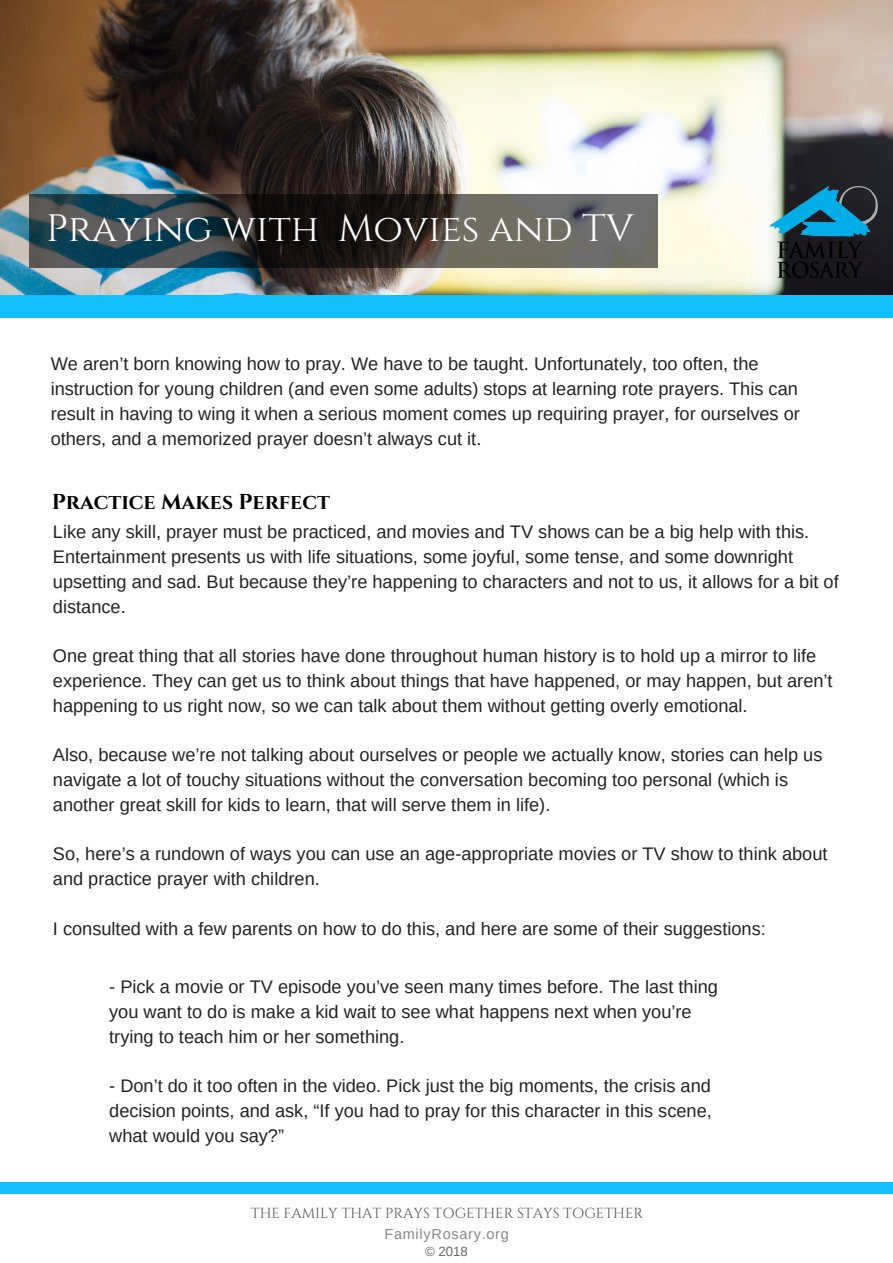
<style>
.page{position:relative;width:893px;height:1263px;background:#fff}
.page>*{position:absolute;margin:0;border:0;box-sizing:border-box;transform-origin:0 0}
.t1{font:38.1px "Cinzel";color:#fff}
.t2{font:700 21.45px "Cinzel";color:#000}
.t3{font:18.15px/24.8px "Arimo";color:#222}
.t4{font:14.55px "Cinzel";color:#5b5657}
.t5{font:14.55px "Arimo";letter-spacing:.05em;color:#878787}
.t6{font:13.2px "Arimo";color:#666}
</style>
<div class="page">
<img style="left:0;top:0;width:893px;height:295px">
<div style="left:0;top:295px;width:893px;height:23px;background:#13c0ff"></div>
<svg style="left:29px;top:195px;width:629px;height:73px;background:#3e4444"></svg>
<div style="left:0;top:1182px;width:893px;height:12px;background:#13c0ff"></div>
<img style="left:770px;top:187px;width:107px;height:90px">
<h1 class="t1" style="left:46px;top:204px;width:589px">Praying with Movies and TV</h1>
<p class="t3" style="left:51px;top:352px;width:751px">We aren’t born knowing how to pray. We have to be taught. Unfortunately, too often, the instruction for young children (and even some adults) stops at learning rote prayers. This can result in having to wing it when a serious moment comes up requiring prayer, for ourselves or others, and a memorized prayer doesn’t always cut it.</p>
<p class="t2" style="left:52px;top:488px;width:280px">Practice Makes Perfect</p>
<p class="t3" style="left:53px;top:520px;width:787px">Like any skill, prayer must be practiced, and movies and TV shows can be a big help with this.<br>Entertainment presents us with life situations, some joyful, some tense, and some downright upsetting and sad. But because they’re happening to characters and not to us, it allows for a bit of distance.</p>
<p class="t3" style="left:53px;top:643px;width:781px">One great thing that all stories have done throughout human history is to hold up a mirror to life experience. They can get us to think about things that have happened, or may happen, but aren’t happening to us right now, so we can talk about them without getting overly emotional.</p>
<p class="t3" style="left:53px;top:742px;width:771px">Also, because we’re not talking about ourselves or people we actually know, stories can help us navigate a lot of touchy situations without the conversation becoming too personal (which is another great skill for kids to learn, that will serve them in life).</p>
<p class="t3" style="left:53px;top:842px;width:776px">So, here’s a rundown of ways you can use an age-appropriate movies or TV show to think about and practice prayer with children.</p>
<p class="t3" style="left:53px;top:916px;width:714px">I consulted with a few parents on how to do this, and here are some of their suggestions:</p>
<p class="t3" style="left:109px;top:974px;width:610px">- Pick a movie or TV episode you’ve seen many times before. The last thing you want to do is make a kid wait to see what happens next when you’re trying to teach him or her something.</p>
<p class="t3" style="left:109px;top:1073px;width:604px;text-align:justify">- Don’t do it too often in the video. Pick just the big moments, the crisis and decision points, and ask, “If you had to pray for this character in this scene, what would you say?”</p>
<p class="t4" style="left:251px;top:1204px;width:394px">THE FAMILY THAT PRAYS TOGETHER STAYS TOGETHER</p>
<p class="t5" style="left:384px;top:1225px;width:126px">FamilyRosary.org</p>
<p class="t6" style="left:425px;top:1243px;width:44px">© 2018</p>
</div>
